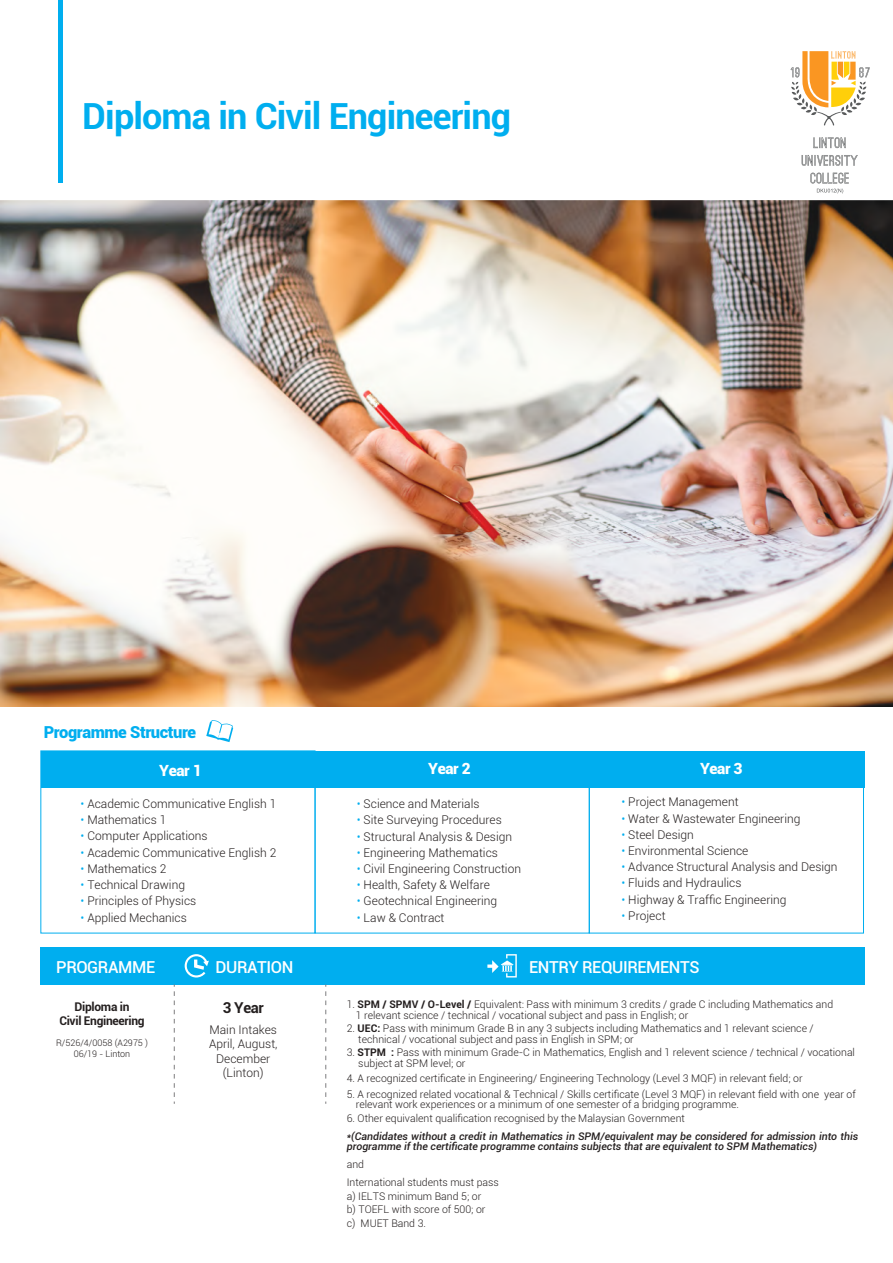
<style>
.page{position:relative;width:893px;height:1263px;background:#fff}
.page>*{position:absolute;margin:0;border:0;box-sizing:border-box;transform-origin:0 0}
.t1{font:700 36px "Roboto";letter-spacing:-.025em;color:#00aeef}
.t2{font:500 16.5px "Roboto";letter-spacing:-.025em;color:#fff}
.t3{font:900 16.5px "Roboto";letter-spacing:-.025em;color:#00aeef}
.t4{font:900 15.45px "Roboto";letter-spacing:-.03em;color:#fff}
.t5{font:700 15px "Roboto";color:#241f1f}
.t6{font:300 12px/14.4px "Roboto";color:#241f1f;text-align:center}
.t7{font:700 12px/14.4px "Roboto";letter-spacing:-.025em;color:#241f1f;text-align:center}
.t8{font:300 10.5px/10.5px "Roboto";color:#241f1f}
.t9{font:italic 500 10.5px/10.5px "Roboto";color:#241f1f}
.t10{font:300 9px/10.8px "Roboto";color:#241f1f;text-align:center}
.s1{color:#00aeef}
.s2{font-weight:700}
</style>
<div class="page">
<div style="left:40px;top:947px;width:825px;height:37px;background:#00aeef"></div>
<svg style="left:174px;top:984px;width:1px;height:120px"></svg>
<svg style="left:325px;top:984px;width:1px;height:120px"></svg>
<svg style="left:487px;top:954px;width:30px;height:24px"></svg>
<svg style="left:185px;top:954px;width:24px;height:23px"></svg>
<div style="left:41px;top:751px;width:823px;height:36px;background:#00aeef"></div>
<div style="left:40px;top:750px;width:275px;height:183px;border:1px solid #00aeef"></div>
<div style="left:315px;top:757px;width:275px;height:176px;border:1px solid #00aeef"></div>
<div style="left:589px;top:757px;width:275px;height:176px;border:1px solid #00aeef"></div>
<svg style="left:206px;top:720px;width:27px;height:22px"></svg>
<div style="left:58px;top:0;width:5px;height:183px;background:#00aeef"></div>
<img style="left:0;top:201px;width:893px;height:506px">
<svg style="left:813px;top:137px;width:33px;height:11px"></svg>
<svg style="left:802px;top:155px;width:56px;height:11px"></svg>
<svg style="left:810px;top:173px;width:39px;height:10px"></svg>
<svg style="left:790px;top:51px;width:80px;height:75px"></svg>
<svg style="left:817px;top:189px;width:26px;height:4px"></svg>
<h1 class="t1" style="left:82px;top:91px;width:430px">Diploma in Civil Engineering</h1>
<h2 class="t3" style="left:44px;top:720px;width:154px">Programme Structure</h2>
<h3 class="t4" style="left:159px;top:759px;width:44px">Year 1</h3>
<h3 class="t4" style="left:428px;top:757px;width:44px">Year 2</h3>
<h3 class="t4" style="left:697px;top:757px;width:44px">Year 3</h3>
<h3 class="t4" style="left:700px;top:757px;width:44px">Year 3</h3>
<p class="t6" style="left:81px;top:796px;width:197px"><span class="s1">•</span> Academic Communicative English 1</p>
<p class="t6" style="left:81px;top:812px;width:87px"><span class="s1">•</span> Mathematics 1</p>
<p class="t6" style="left:81px;top:829px;width:129px"><span class="s1">•</span> Computer Applications</p>
<p class="t6" style="left:81px;top:845px;width:197px"><span class="s1">•</span> Academic Communicative English 2</p>
<p class="t6" style="left:81px;top:861px;width:87px"><span class="s1">•</span> Mathematics 2</p>
<p class="t6" style="left:81px;top:877px;width:106px"><span class="s1">•</span> Technical Drawing</p>
<p class="t6" style="left:81px;top:893px;width:117px"><span class="s1">•</span> Principles of Physics</p>
<p class="t6" style="left:81px;top:910px;width:108px"><span class="s1">•</span> Applied Mechanics</p>
<p class="t6" style="left:357px;top:796px;width:124px"><span class="s1">•</span> Science and Materials</p>
<p class="t6" style="left:357px;top:812px;width:146px"><span class="s1">•</span> Site Surveying Procedures</p>
<p class="t6" style="left:357px;top:829px;width:157px"><span class="s1">•</span> Structural Analysis &amp; Design</p>
<p class="t6" style="left:357px;top:845px;width:143px"><span class="s1">•</span> Engineering Mathematics</p>
<p class="t6" style="left:357px;top:861px;width:166px"><span class="s1">•</span> Civil Engineering Construction</p>
<p class="t6" style="left:357px;top:877px;width:135px"><span class="s1">•</span> Health, Safety &amp; Welfare</p>
<p class="t6" style="left:357px;top:893px;width:142px"><span class="s1">•</span> Geotechnical Engineering</p>
<p class="t6" style="left:357px;top:910px;width:89px"><span class="s1">•</span> Law &amp; Contract</p>
<p class="t6" style="left:621px;top:794px;width:119px"><span class="s1">•</span> Project Management</p>
<p class="t6" style="left:621px;top:811px;width:180px"><span class="s1">•</span> Water &amp; Wastewater Engineering</p>
<p class="t6" style="left:621px;top:827px;width:74px"><span class="s1">•</span> Steel Design</p>
<p class="t6" style="left:621px;top:843px;width:128px"><span class="s1">•</span> Environmental Science</p>
<p class="t6" style="left:621px;top:859px;width:218px"><span class="s1">•</span> Advance Structural Analysis and Design</p>
<p class="t6" style="left:621px;top:875px;width:121px"><span class="s1">•</span> Fluids and Hydraulics</p>
<p class="t6" style="left:621px;top:892px;width:166px"><span class="s1">•</span> Highway &amp; Traffic Engineering</p>
<p class="t6" style="left:621px;top:908px;width:46px"><span class="s1">•</span> Project</p>
<h2 class="t2" style="left:56px;top:956px;width:100px">PROGRAMME</h2>
<h2 class="t2" style="left:216px;top:956px;width:79px">DURATION</h2>
<h2 class="t2" style="left:529px;top:956px;width:172px">ENTRY REQUIREMENTS</h2>
<p class="t7" style="left:59px;top:999px;width:87px">Diploma in<br>Civil Engineering</p>
<p class="t10" style="left:56px;top:1037px;width:94px">R/526/4/0058 (A2975 )<br>06/19 - Linton</p>
<p class="t8" style="left:356px;top:999px;width:479px;text-indent:-9px">1. <span class="s2">SPM / SPMV / O-Level /</span> Equivalent: Pass with minimum 3 credits / grade C including Mathematics and<br>1 relevant science / technical / vocational subject and pass in English; or</p>
<p class="t8" style="left:358px;top:1023px;width:457px;text-indent:-12px">2. <span class="s2">UEC:</span> Pass with minimum Grade B in any 3 subjects including Mathematics and 1 relevant science / technical / vocational subject and pass in English in SPM; or</p>
<p class="t8" style="left:358px;top:1047px;width:498px;text-indent:-12px">3. <span class="s2">STPM :</span> Pass with minimum Grade-C in Mathematics, English and 1 relevent science / technical / vocational subject at SPM level; or</p>
<p class="t8" style="left:347px;top:1073px;width:457px">4. A recognized certificate in Engineering/ Engineering Technology (Level 3 MQF) in relevant field; or</p>
<p class="t8" style="left:356px;top:1088px;width:501px;text-indent:-9px">5. A recognized related vocational &amp; Technical / Skills certificate (Level 3 MQF) in relevant field with one year of relevant work experiences or a minimum of one semester of a bridging programme.</p>
<p class="t8" style="left:347px;top:1112px;width:340px">6. Other equivalent qualification recognised by the Malaysian Government</p>
<p class="t9" style="left:347px;top:1130px;width:513px">*(Candidates without a credit in Mathematics in SPM/equivalent may be considered for admission into this programme if the certificate programme contains subjects that are equivalent to SPM Mathematics)</p>
<p class="t8" style="left:347px;top:1155px;width:154px;line-height:18px">and<br>International students must pass</p>
<p class="t8" style="left:347px;top:1189px;width:140px;line-height:13.5px">a) IELTS minimum Band 5; or b) TOEFL with score of 500; or c) MUET Band 3.</p>
<h3 class="t5" style="left:223px;top:997px;width:43px">3 Year</h3>
<p class="t6" style="left:209px;top:1022px;width:70px">Main Intakes<br>April, August,<br>December (Linton)</p>
</div>
